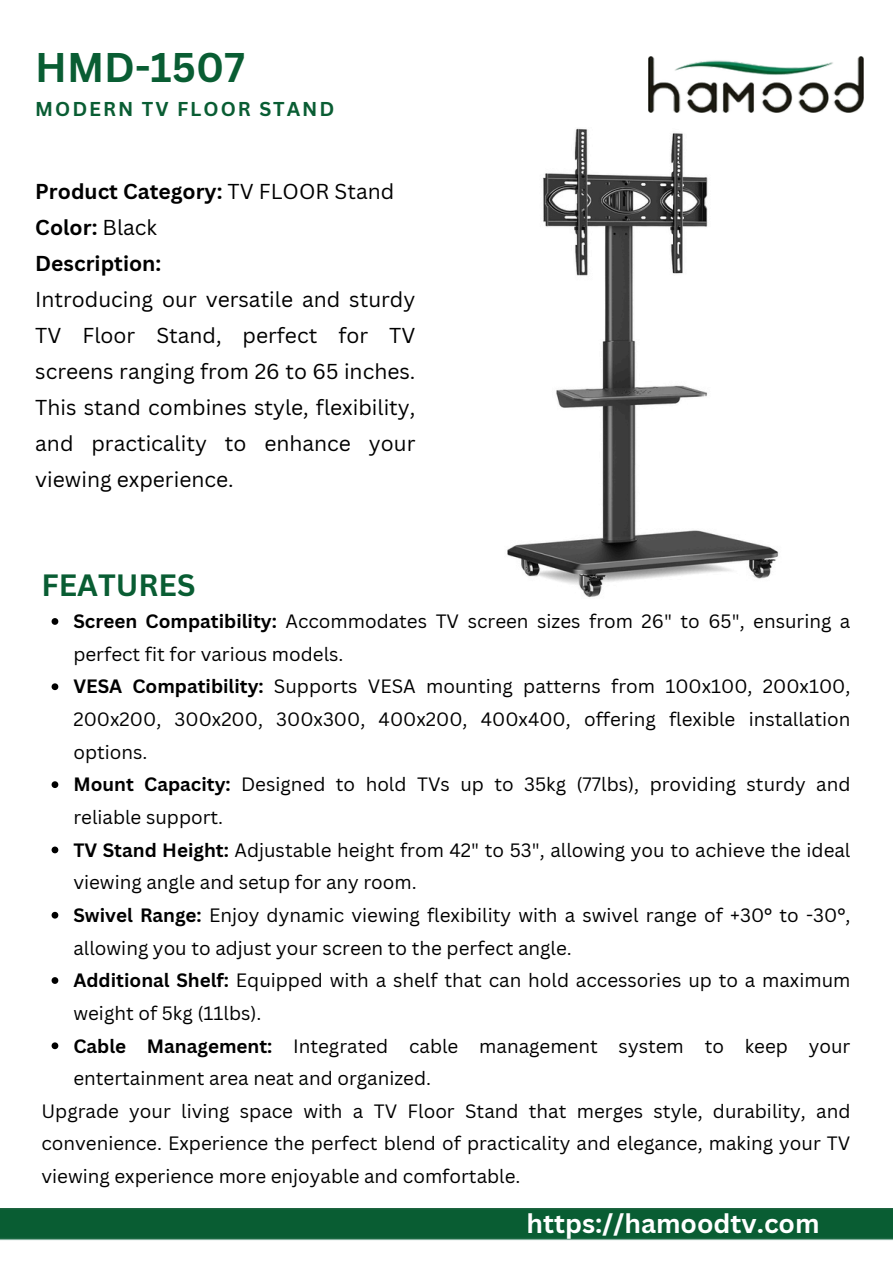
<style>
.page{position:relative;width:894px;height:1264px;background:#fff}
.page>*{position:absolute;margin:0;border:0;box-sizing:border-box;transform-origin:0 0}
.t1{font:700 40.35px "Canva Sans";color:#095d33}
.t2{font:700 30px "Canva Sans";color:#095d33}
.t3{font:700 26.25px "Canva Sans";color:#fff}
.t4{font:21px/36px "Canva Sans";color:#000}
.t5{font:700 19.5px "Canva Sans";letter-spacing:.1em;color:#095d33}
.t6{font:18.75px/32.7px "Canva Sans";color:#000}
.s1{font-weight:700}
</style>
<div class="page">
<img style="left:648px;top:56px;width:215px;height:56px">
<img style="left:0;top:1208px;width:892px;height:32px">
<svg style="left:52px;top:618px;width:6px;height:7px"></svg>
<svg style="left:52px;top:683px;width:6px;height:7px"></svg>
<svg style="left:52px;top:781px;width:6px;height:7px"></svg>
<svg style="left:52px;top:846px;width:6px;height:7px"></svg>
<svg style="left:52px;top:911px;width:6px;height:7px"></svg>
<svg style="left:52px;top:977px;width:6px;height:6px"></svg>
<svg style="left:52px;top:1042px;width:6px;height:7px"></svg>
<img style="left:507px;top:128px;width:272px;height:470px">
<h3 class="t1" style="left:35px;top:39px;width:211px">HMD-1507</h3>
<h3 class="t5" style="left:35px;top:95px;width:300px">MODERN TV FLOOR STAND</h3>
<p class="t4" style="left:35px;top:172px;width:381px"><span class="s1">Product Category:</span> TV FLOOR Stand<br><span class="s1">Color:</span> Black<br><span class="s1">Description:<br></span>Introducing our versatile and sturdy<br>TV Floor Stand, perfect for TV screens ranging from 26 to 65 inches.<br>This stand combines style, flexibility, and practicality to enhance your viewing experience.</p>
<p class="t2" style="left:41px;top:564px;width:155px">FEATURES</p>
<h4 class="t6" style="left:73px;top:604px;width:778px"><span class="s1">Screen Compatibility:</span> Accommodates TV screen sizes from 26" to 65", ensuring a perfect fit for various models.</h4>
<h1 class="t6" style="left:73px;top:670px;width:778px;text-align:justify"><span class="s1">VESA Compatibility:</span> Supports VESA mounting patterns from 100x100, 200x100, 200x200, 300x200, 300x300, 400x200, 400x400, offering flexible installation options.</h1>
<p class="t6" style="left:73px;top:767px;width:778px"><span class="s1">Mount Capacity:</span> Designed to hold TVs up to 35kg (77lbs), providing sturdy and reliable support.</p>
<p class="t6" style="left:73px;top:833px;width:778px"><span class="s1">TV Stand Height:</span> Adjustable height from 42" to 53", allowing you to achieve the ideal viewing angle and setup for any room.</p>
<p class="t6" style="left:73px;top:898px;width:778px"><span class="s1">Swivel Range:</span> Enjoy dynamic viewing flexibility with a swivel range of +30° to -30°, allowing you to adjust your screen to the perfect angle.</p>
<p class="t6" style="left:73px;top:963px;width:778px"><span class="s1">Additional Shelf:</span> Equipped with a shelf that can hold accessories up to a maximum weight of 5kg (11lbs).</p>
<p class="t6" style="left:73px;top:1028px;width:778px"><span class="s1">Cable Management:</span> Integrated cable management system to keep your entertainment area neat and organized.</p>
<p class="t6" style="left:41px;top:1094px;width:810px;text-align:justify">Upgrade your living space with a TV Floor Stand that merges style, durability, and convenience. Experience the perfect blend of practicality and elegance, making your TV viewing experience more enjoyable and comfortable.</p>
<p class="t3" style="left:526px;top:1204px;width:294px">https://hamoodtv.com</p>
</div>
